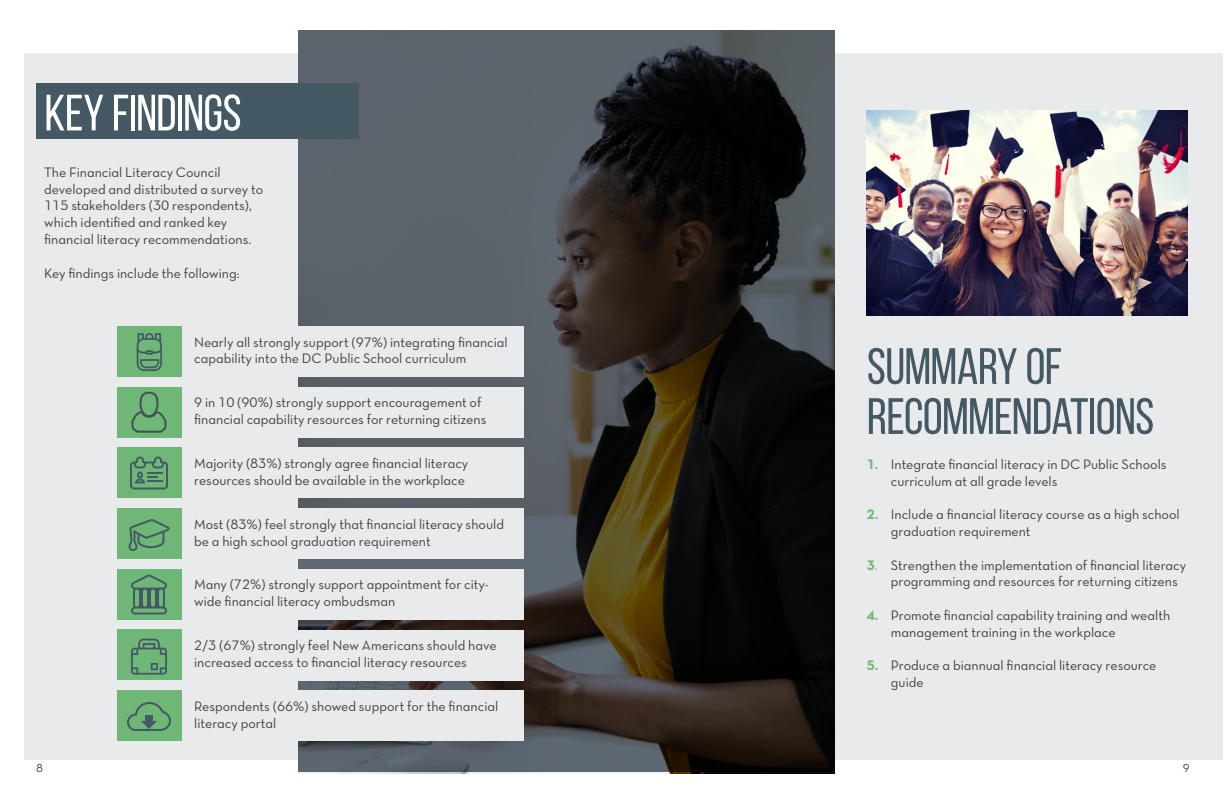
<style>
.page{position:relative;width:1224px;height:792px;background:#fff}
.page>*{position:absolute;margin:0;border:0;box-sizing:border-box;transform-origin:0 0}
._51_Main_Headers_bla{font:51px "Bebas Neue";letter-spacing:-.01em;color:#455964}
._51_Main_Headers_bla-2{font:51px "Bebas Neue";letter-spacing:-.01em;color:#fff}
.t1{font:14px/16.8px "Neutra Text TF Book Alt";color:#414141}
.t2{font:12px "Neutra Text TF Book Alt";color:#414141}
.s1{font-family:"Neutra Text TF Bold Alt";color:#6fb777}
.s2{color:#6fb777}
</style>
<div class="page">
<div style="left:24px;top:53px;width:1198px;height:707px;background:#e9eaeb"></div>
<img style="left:298px;top:31px;width:537px;height:743px">
<img style="left:867px;top:111px;width:321px;height:205px">
<div style="left:36px;top:84px;width:323px;height:55px;background:#455964"></div>
<div style="left:117px;top:326px;width:406px;height:51px;background:#e9eaeb"></div>
<div style="left:117px;top:326px;width:65px;height:51px;background:#6fb777"></div>
<div style="left:117px;top:508px;width:406px;height:51px;background:#e9eaeb"></div>
<div style="left:117px;top:508px;width:65px;height:51px;background:#6fb777"></div>
<div style="left:117px;top:387px;width:406px;height:51px;background:#e9eaeb"></div>
<div style="left:117px;top:387px;width:65px;height:50px;background:#6fb777"></div>
<div style="left:117px;top:569px;width:406px;height:51px;background:#e9eaeb"></div>
<div style="left:117px;top:569px;width:65px;height:51px;background:#6fb777"></div>
<div style="left:117px;top:448px;width:406px;height:50px;background:#e9eaeb"></div>
<div style="left:117px;top:447px;width:65px;height:51px;background:#6fb777"></div>
<div style="left:117px;top:630px;width:406px;height:50px;background:#e9eaeb"></div>
<div style="left:117px;top:630px;width:65px;height:50px;background:#6fb777"></div>
<div style="left:117px;top:690px;width:406px;height:51px;background:#e9eaeb"></div>
<div style="left:117px;top:690px;width:65px;height:51px;background:#6fb777"></div>
<svg style="left:128px;top:519px;width:41px;height:32px"></svg>
<svg style="left:131px;top:639px;width:36px;height:36px"></svg>
<svg style="left:130px;top:456px;width:38px;height:33px"></svg>
<svg style="left:131px;top:575px;width:36px;height:40px"></svg>
<svg style="left:127px;top:702px;width:44px;height:29px"></svg>
<svg style="left:137px;top:333px;width:25px;height:38px"></svg>
<svg style="left:131px;top:392px;width:35px;height:41px"></svg>
<p class="_51_Main_Headers_bla-2" style="left:45px;top:85px;width:199px">KEY FINDINGS</p>
<p class="t1" style="left:44px;top:163px;width:221px">The Financial Literacy Council developed and distributed a survey to 115 stakeholders (30 respondents), which identified and ranked key financial literacy recommendations.</p>
<p class="t1" style="left:44px;top:264px;width:197px">Key findings include the following:</p>
<p class="t1" style="left:194px;top:333px;width:315px">Nearly all strongly support (97%) integrating financial capability into the DC Public School curriculum</p>
<p class="t1" style="left:194px;top:394px;width:294px">9 in 10 (90%) strongly support encouragement of financial capability resources for returning citizens</p>
<p class="t1" style="left:194px;top:455px;width:276px">Majority (83%) strongly agree financial literacy resources should be available in the workplace</p>
<p class="t1" style="left:194px;top:515px;width:311px">Most (83%) feel strongly that financial literacy should be a high school graduation requirement</p>
<p class="t1" style="left:194px;top:576px;width:296px">Many (72%) strongly support appointment for city&shy;wide financial literacy ombudsman</p>
<p class="t1" style="left:194px;top:637px;width:304px">2/3 (67%) strongly feel New Americans should have increased access to financial literacy resources</p>
<p class="t1" style="left:194px;top:697px;width:306px">Respondents (66%) showed support for the financial literacy portal</p>
<p class="_51_Main_Headers_bla" style="left:867px;top:339px;width:197px">SUMMARY OF</p>
<p class="_51_Main_Headers_bla" style="left:867px;top:389px;width:289px">RECOMMENDATIONS</p>
<p class="t1" style="left:891px;top:455px;width:277px;text-indent:-24px"><span class="s1">1.</span> Integrate financial literacy in DC Public Schools curriculum at all grade levels</p>
<p class="t1" style="left:891px;top:506px;width:290px;text-indent:-24px"><span class="s1">2.</span> Include a financial literacy course as a high school graduation requirement</p>
<p class="t1" style="left:891px;top:556px;width:297px;text-indent:-24px"><span class="s1">3</span><span class="s2">.</span> Strengthen the implementation of financial literacy programming and resources for returning citizens</p>
<p class="t1" style="left:891px;top:607px;width:281px;text-indent:-24px"><span class="s1">4.</span> Promote financial capability training and wealth management training in the workplace</p>
<p class="t1" style="left:891px;top:657px;width:267px;text-indent:-24px"><span class="s1">5.</span> Produce a biannual financial literacy resource guide</p>
<p class="t2" style="left:36px;top:760px;width:8px">8</p>
<p class="t2" style="left:1183px;top:760px;width:8px">9</p>
</div>
